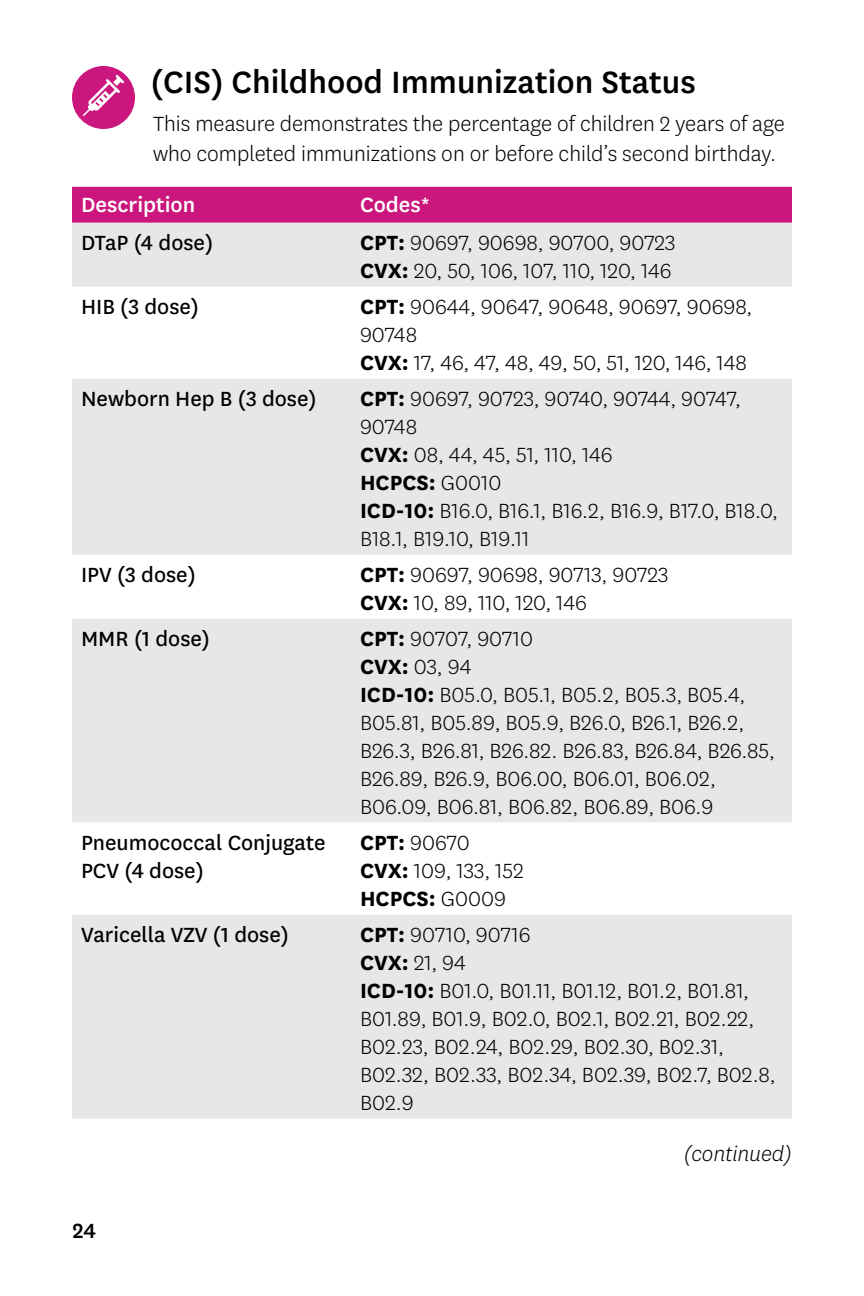
<style>
.page{position:relative;width:864px;height:1296px;background:#fff}
.page>*{position:absolute;margin:0;border:0;box-sizing:border-box;transform-origin:0 0}
.t1{font:500 36px "Centene Sans";color:#000}
.t2{font:300 24px/28px "Centene Sans";color:#000}
.t3{font:24px/28px "Centene Sans";color:#000}
.t4{font:500 24px "Centene Sans";color:#fff}
.t5{font:italic 300 24px "Centene Sans";color:#000}
.t6{font:500 24px "Centene Sans";color:#000}
.s1{font-weight:700}
</style>
<div class="page">
<div style="left:72px;top:66px;width:63px;height:63px;background:#cb177d;border-radius:50%"></div>
<svg style="left:83px;top:75px;width:41px;height:41px"></svg>
<div style="left:72px;top:187px;width:720px;height:36px;background:#cb177d"></div>
<div style="left:72px;top:223px;width:720px;height:895px;background:#e6e7e8"></div>
<svg style="left:72px;top:287px;width:720px;height:628px;fill:#e6e7e8"></svg>
<h1 class="t1" style="left:151px;top:58px;width:547px">(CIS) Childhood Immunization Status</h1>
<p class="t2" style="left:153px;top:108px;width:633px;line-height:30px">This measure demonstrates the percentage of children 2 years of age who completed immunizations on or before child’s second birthday.</p>
<p class="t4" style="left:81px;top:188px;width:116px">Description</p>
<p class="t4" style="left:360px;top:188px;width:71px">Codes*</p>
<p class="t3" style="left:81px;top:227px;width:134px">DTaP (4 dose)</p>
<p class="t2" style="left:360px;top:228px;width:317px"><span class="s1">CPT:</span> 90697, 90698, 90700, 90723<br><span class="s1">CVX:</span> 20, 50, 106, 107, 110, 120, 146</p>
<p class="t3" style="left:81px;top:291px;width:119px">HIB (3 dose)</p>
<p class="t2" style="left:360px;top:292px;width:394px"><span class="s1">CPT:</span> 90644, 90647, 90648, 90697, 90698,<br>90748<br><span class="s1">CVX:</span> 17, 46, 47, 48, 49, 50, 51, 120, 146, 148</p>
<p class="t3" style="left:81px;top:383px;width:237px">Newborn Hep B (3 dose)</p>
<p class="t2" style="left:360px;top:384px;width:420px"><span class="s1">CPT:</span> 90697, 90723, 90740, 90744, 90747,<br>90748<br><span class="s1">CVX:</span> 08, 44, 45, 51, 110, 146<br><span class="s1">HCPCS:</span> G0010<br><span class="s1">ICD-10:</span> B16.0, B16.1, B16.2, B16.9, B17.0, B18.0,<br>B18.1, B19.10, B19.11</p>
<p class="t3" style="left:81px;top:559px;width:116px">IPV (3 dose)</p>
<p class="t2" style="left:360px;top:560px;width:310px"><span class="s1">CPT:</span> 90697, 90698, 90713, 90723<br><span class="s1">CVX:</span> 10, 89, 110, 120, 146</p>
<p class="t3" style="left:81px;top:623px;width:130px">MMR (1 dose)</p>
<p class="t2" style="left:360px;top:624px;width:417px"><span class="s1">CPT:</span> 90707, 90710<br><span class="s1">CVX:</span> 03, 94<br><span class="s1">ICD-10:</span> B05.0, B05.1, B05.2, B05.3, B05.4, B05.81, B05.89, B05.9, B26.0, B26.1, B26.2, B26.3, B26.81, B26.82. B26.83, B26.84, B26.85, B26.89, B26.9, B06.00, B06.01, B06.02, B06.09, B06.81, B06.82, B06.89, B06.9</p>
<p class="t3" style="left:81px;top:827px;width:246px">Pneumococcal Conjugate<br>PCV (4 dose)</p>
<p class="t2" style="left:360px;top:828px;width:165px"><span class="s1">CPT:</span> 90670<br><span class="s1">CVX:</span> 109, 133, 152<br><span class="s1">HCPCS:</span> G0009</p>
<p class="t3" style="left:81px;top:919px;width:209px">Varicella VZV (1 dose)</p>
<p class="t2" style="left:360px;top:920px;width:417px"><span class="s1">CPT:</span> 90710, 90716<br><span class="s1">CVX:</span> 21, 94<br><span class="s1">ICD-10:</span> B01.0, B01.11, B01.12, B01.2, B01.81,<br>B01.89, B01.9, B02.0, B02.1, B02.21, B02.22,<br>B02.23, B02.24, B02.29, B02.30, B02.31,<br>B02.32, B02.33, B02.34, B02.39, B02.7, B02.8,<br>B02.9</p>
<p class="t5" style="left:684px;top:1139px;width:110px">(continued)</p>
<p class="t6" style="left:72px;top:1215px;width:25px">24</p>
</div>
